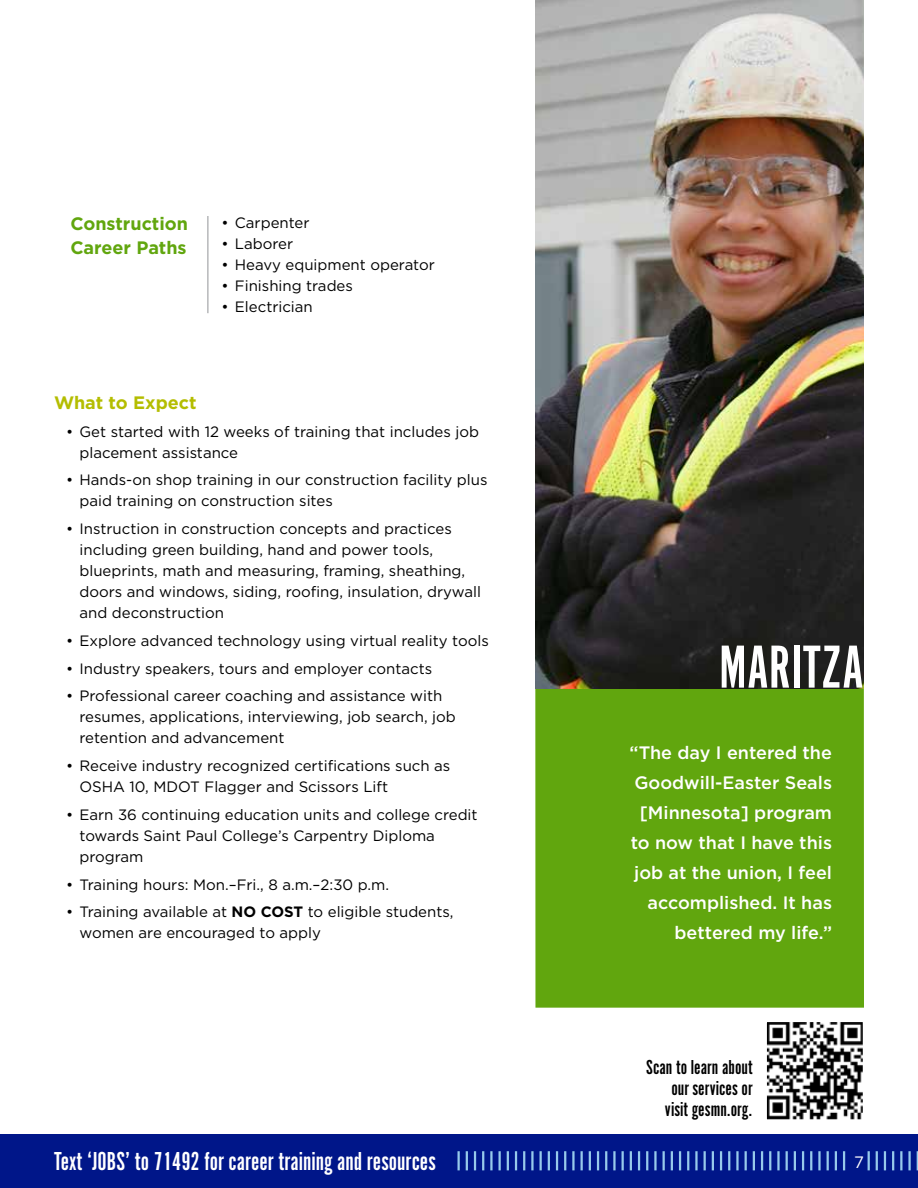
<style>
.page{position:relative;width:918px;height:1188px;background:#fff}
.page>*{position:absolute;margin:0;border:0;box-sizing:border-box;transform-origin:0 0}
.t1{font:63px "Alternate Got No 1 D";letter-spacing:.005em;color:#fff}
.t2{font:27px "Alternate Got No 1 D";color:#fff}
.t3{font:21px/21px "Alternate Got No 1 D";color:#000;text-align:right}
.t4{font:500 18px/30px "Gotham";color:#fff;text-align:right}
.t5{font:700 18px/24px "Gotham";color:#61a60e}
.t6{font:700 18px "Gotham";color:#b4bd00}
.t7{font:16.5px "Gotham";color:#fff}
.t8{font:15px/21px "Gotham";color:#000}
.s1{font-weight:700}
</style>
<div class="page">
<img style="left:767px;top:1023px;width:95px;height:96px">
<div style="left:0;top:1134px;width:918px;height:54px;background:#001689"></div>
<svg style="left:917px;top:1151px;width:1px;height:19px"></svg>
<hr style="left:908px;top:1151px;width:3px;height:19px;background:#97caeb">
<svg style="left:900px;top:1151px;width:2px;height:19px"></svg>
<svg style="left:892px;top:1151px;width:2px;height:19px"></svg>
<svg style="left:884px;top:1151px;width:2px;height:19px"></svg>
<svg style="left:876px;top:1151px;width:2px;height:19px"></svg>
<svg style="left:868px;top:1151px;width:2px;height:19px"></svg>
<svg style="left:843px;top:1151px;width:2px;height:19px"></svg>
<svg style="left:835px;top:1151px;width:2px;height:19px"></svg>
<svg style="left:827px;top:1151px;width:2px;height:19px"></svg>
<hr style="left:818px;top:1151px;width:3px;height:19px;background:#97caeb">
<svg style="left:810px;top:1151px;width:2px;height:19px"></svg>
<svg style="left:802px;top:1151px;width:2px;height:19px"></svg>
<svg style="left:794px;top:1151px;width:2px;height:19px"></svg>
<svg style="left:786px;top:1151px;width:2px;height:19px"></svg>
<hr style="left:777px;top:1151px;width:3px;height:19px;background:#97caeb">
<svg style="left:769px;top:1151px;width:2px;height:19px"></svg>
<svg style="left:761px;top:1151px;width:2px;height:19px"></svg>
<svg style="left:753px;top:1151px;width:2px;height:19px"></svg>
<svg style="left:745px;top:1151px;width:2px;height:19px"></svg>
<hr style="left:736px;top:1151px;width:3px;height:19px;background:#97caeb">
<svg style="left:728px;top:1151px;width:2px;height:19px"></svg>
<svg style="left:720px;top:1151px;width:2px;height:19px"></svg>
<svg style="left:712px;top:1151px;width:2px;height:19px"></svg>
<svg style="left:704px;top:1151px;width:2px;height:19px"></svg>
<hr style="left:695px;top:1151px;width:3px;height:19px;background:#97caeb">
<svg style="left:687px;top:1151px;width:2px;height:19px"></svg>
<svg style="left:679px;top:1151px;width:2px;height:19px"></svg>
<svg style="left:671px;top:1151px;width:2px;height:19px"></svg>
<svg style="left:663px;top:1151px;width:2px;height:19px"></svg>
<hr style="left:654px;top:1151px;width:3px;height:19px;background:#97caeb">
<svg style="left:646px;top:1151px;width:2px;height:19px"></svg>
<svg style="left:638px;top:1151px;width:2px;height:19px"></svg>
<svg style="left:630px;top:1151px;width:2px;height:19px"></svg>
<svg style="left:622px;top:1151px;width:2px;height:19px"></svg>
<hr style="left:613px;top:1151px;width:3px;height:19px;background:#97caeb">
<svg style="left:605px;top:1151px;width:2px;height:19px"></svg>
<svg style="left:597px;top:1151px;width:2px;height:19px"></svg>
<svg style="left:589px;top:1151px;width:2px;height:19px"></svg>
<svg style="left:581px;top:1151px;width:2px;height:19px"></svg>
<hr style="left:572px;top:1151px;width:3px;height:19px;background:#97caeb">
<svg style="left:564px;top:1151px;width:2px;height:19px"></svg>
<svg style="left:556px;top:1151px;width:2px;height:19px"></svg>
<svg style="left:548px;top:1151px;width:2px;height:19px"></svg>
<svg style="left:540px;top:1151px;width:2px;height:19px"></svg>
<hr style="left:531px;top:1151px;width:3px;height:19px;background:#97caeb">
<svg style="left:523px;top:1151px;width:2px;height:19px"></svg>
<svg style="left:515px;top:1151px;width:2px;height:19px"></svg>
<svg style="left:507px;top:1151px;width:2px;height:19px"></svg>
<svg style="left:499px;top:1151px;width:2px;height:19px"></svg>
<hr style="left:490px;top:1151px;width:3px;height:19px;background:#97caeb">
<svg style="left:482px;top:1151px;width:2px;height:19px"></svg>
<svg style="left:474px;top:1151px;width:2px;height:19px"></svg>
<svg style="left:466px;top:1151px;width:2px;height:19px"></svg>
<svg style="left:458px;top:1151px;width:2px;height:19px"></svg>
<hr style="left:208px;top:216px;width:1px;height:97px;background:#939598">
<div style="left:535px;top:0;width:329px;height:1008px;background:#61a60e"></div>
<img style="left:535px;top:0;width:329px;height:688px">
<p class="t5" style="left:70px;top:212px;width:119px">Construction<br>Career Paths</p>
<p class="t8" style="left:221px;top:212px;width:90px">• Carpenter</p>
<p class="t8" style="left:221px;top:233px;width:73px">• Laborer</p>
<p class="t8" style="left:221px;top:254px;width:215px">• Heavy equipment operator</p>
<p class="t8" style="left:221px;top:275px;width:133px">• Finishing trades</p>
<p class="t8" style="left:221px;top:296px;width:93px">• Electrician</p>
<p class="t6" style="left:54px;top:391px;width:144px">What to Expect</p>
<p class="t8" style="left:80px;top:420px;width:401px;text-indent:-14px">• Get started with 12 weeks of training that includes job placement assistance</p>
<p class="t8" style="left:80px;top:469px;width:409px;text-indent:-14px">• Hands-on shop training in our construction facility plus paid training on construction sites</p>
<p class="t8" style="left:80px;top:518px;width:403px;text-indent:-14px">• Instruction in construction concepts and practices including green building, hand and power tools, blueprints, math and measuring, framing, sheathing, doors and windows, siding, roofing, insulation, drywall and deconstruction</p>
<p class="t8" style="left:66px;top:630px;width:424px">• Explore advanced technology using virtual reality tools</p>
<p class="t8" style="left:66px;top:657px;width:368px">• Industry speakers, tours and employer contacts</p>
<p class="t8" style="left:80px;top:685px;width:378px;text-indent:-14px">• Professional career coaching and assistance with resumes, applications, interviewing, job search, job retention and advancement</p>
<p class="t8" style="left:80px;top:755px;width:372px;text-indent:-14px">• Receive industry recognized certifications such as<br>OSHA 10, MDOT Flagger and Scissors Lift</p>
<p class="t8" style="left:80px;top:804px;width:400px;text-indent:-14px">• Earn 36 continuing education units and college credit towards Saint Paul College’s Carpentry Diploma program</p>
<p class="t8" style="left:66px;top:873px;width:325px">• Training hours: Mon.–Fri., 8 a.m.–2:30 p.m.</p>
<p class="t8" style="left:80px;top:901px;width:376px;text-indent:-14px">• Training available at <span class="s1">NO COST</span> to eligible students, women are encouraged to apply</p>
<h1 class="t1" style="left:719px;top:634px;width:146px">MARITZA</h1>
<p class="t4" style="left:630px;top:737px;width:204px">“The day I entered the<br>Goodwill-Easter Seals [Minnesota] program to now that I have this job at the union, I feel accomplished. It has bettered my life.”</p>
<h3 class="t3" style="left:646px;top:1057px;width:108px">Scan to learn about our services or visit gesmn.org.</h3>
<h2 class="t2" style="left:54px;top:1147px;width:383px">Text ‘JOBS’ to 71492 for career training and resources</h2>
<p class="t7" style="left:854px;top:1151px;width:11px">7</p>
</div>
